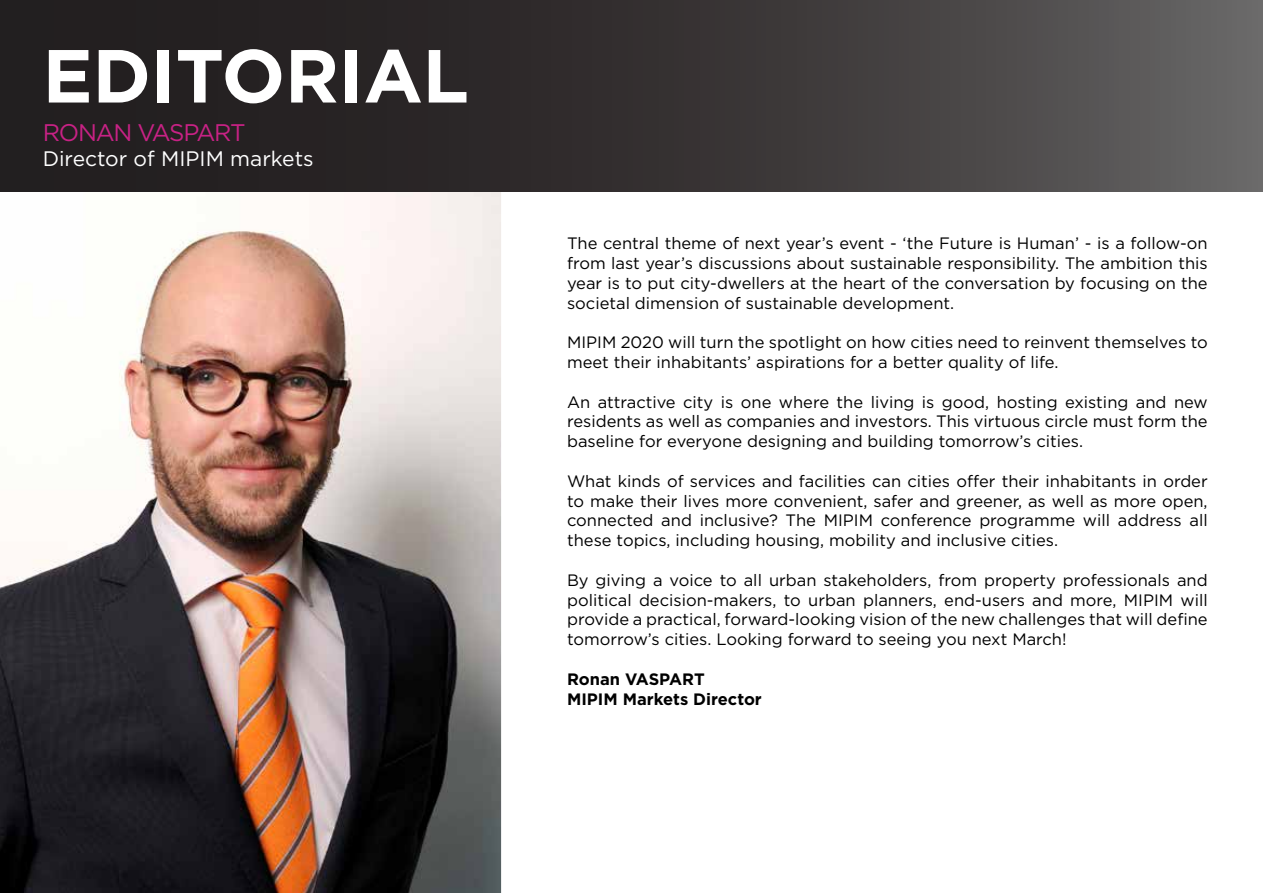
<style>
.page{position:relative;width:1263px;height:893px;background:#fff}
.page>*{position:absolute;margin:0;border:0;box-sizing:border-box;transform-origin:0 0}
.t1{font:700 75px "Gotham";letter-spacing:-.005em;color:#fff}
.t2{font:24px "Gotham";letter-spacing:-.05em;color:#c82285}
.t3{font:21px "Gotham";color:#fff}
.t4{font:16.5px/19.8px "Gotham";color:#000;text-align:justify}
.t5{font:700 16.5px/19.8px "Gotham";color:#000}
</style>
<div class="page">
<img style="left:0;top:191px;width:501px;height:702px">
<div style="left:0;top:0;width:1263px;height:191px;background:linear-gradient(to right,#161113,#5d5b5b)"></div>
<h1 class="t1" style="left:43px;top:26px;width:428px">EDITORIAL</h1>
<h2 class="t2" style="left:43px;top:117px;width:205px">RONAN VASPART</h2>
<p class="t3" style="left:43px;top:145px;width:272px">Director of MIPIM markets</p>
<p class="t4" style="left:567px;top:233px;width:642px">The central theme of next year’s event - ‘the Future is Human’ - is a follow-on from last year’s discussions about sustainable responsibility. The ambition this year is to put city-dwellers at the heart of the conversation by focusing on the societal dimension of sustainable development.</p>
<p class="t4" style="left:567px;top:332px;width:642px">MIPIM 2020 will turn the spotlight on how cities need to reinvent themselves to meet their inhabitants’ aspirations for a better quality of life.</p>
<p class="t4" style="left:567px;top:391px;width:642px">An attractive city is one where the living is good, hosting existing and new residents as well as companies and investors. This virtuous circle must form the baseline for everyone designing and building tomorrow’s cities.</p>
<p class="t4" style="left:567px;top:471px;width:642px">What kinds of services and facilities can cities offer their inhabitants in order to make their lives more convenient, safer and greener, as well as more open, connected and inclusive? The MIPIM conference programme will address all these topics, including housing, mobility and inclusive cities.</p>
<p class="t4" style="left:567px;top:570px;width:642px">By giving a voice to all urban stakeholders, from property professionals and political decision-makers, to urban planners, end-users and more, MIPIM will provide a practical, forward-looking vision of the new challenges that will define tomorrow’s cities. Looking forward to seeing you next March!</p>
<p class="t5" style="left:567px;top:669px;width:196px">Ronan VASPART<br>MIPIM Markets Director</p>
</div>
